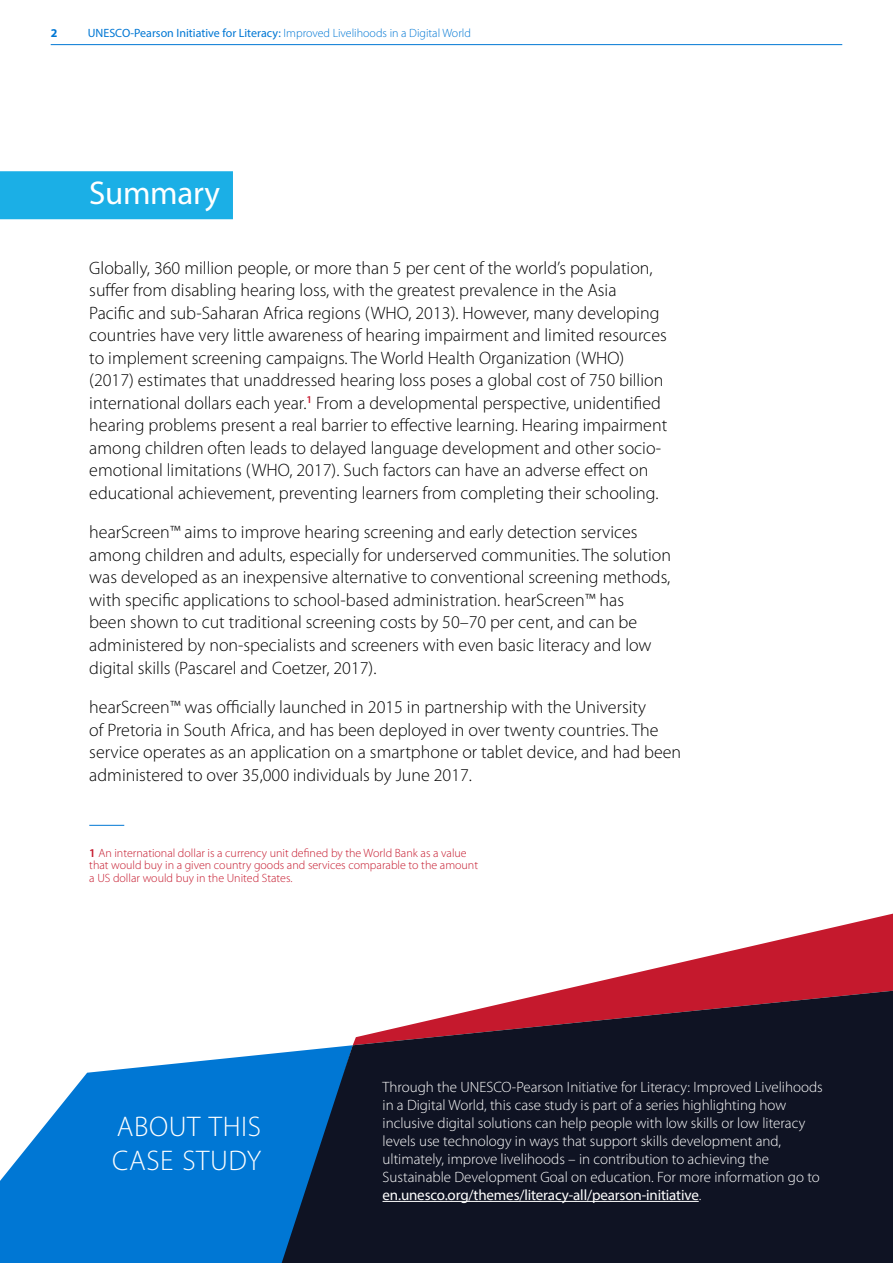
<style>
.page{position:relative;width:893px;height:1263px;background:#fff}
.page>*{position:absolute;margin:0;border:0;box-sizing:border-box;transform-origin:0 0}
.t1{font:33px "Myriad Pro";letter-spacing:-.01em;color:#fff}
.t2{font:300 28.5px/34.2px "Myriad Pro";letter-spacing:.02em;color:#fff}
.t3{font:300 18px/22.5px "Myriad Pro";color:#000}
.t4{font:300 15px/18px "Myriad Pro";color:#fff}
.t5{font:300 12px/12px "Myriad Pro";color:#c5192d}
.t6{font:12px "Myriad Pro";color:#0077d4}
.t7{font:700 12px "Myriad Pro";color:#0077d4}
.s1{font-weight:300}
.s2{font-weight:600}
.s3{font-weight:400}
</style>
<div class="page">
<hr style="left:51px;top:44px;width:791px;height:1px;background:#0077d4">
<div style="left:0;top:171px;width:233px;height:48px;background:#1bafe6"></div>
<hr style="left:89px;top:825px;width:35px;height:1px;background:#0077d4">
<svg style="left:0;top:1052px;width:282px;height:211px;background:#258ada"></svg>
<svg style="left:557px;top:914px;width:336px;height:77px"></svg>
<svg style="left:282px;top:991px;width:611px;height:272px;background:#252437"></svg>
<hr style="left:382px;top:1201px;width:317px;height:1px;background:#fff">
<p class="t7" style="left:51px;top:26px;width:8px">2</p>
<p class="t6" style="left:88px;top:26px;width:385px">UNESCO-Pearson Initiative for Literacy: <span class="s1">Improved Livelihoods in a Digital World</span></p>
<h1 class="t1" style="left:89px;top:173px;width:132px">Summary</h1>
<p class="t3" style="left:89px;top:256px;width:579px">Globally, 360 million people, or more than 5 per cent of the world’s population, suffer from disabling hearing loss, with the greatest prevalence in the Asia<br>Pacific and sub-Saharan Africa regions (WHO, 2013). However, many developing countries have very little awareness of hearing impairment and limited resources to implement screening campaigns. The World Health Organization (WHO) (2017) estimates that unaddressed hearing loss poses a global cost of 750 billion international dollars each year.<sup>1</sup> From a developmental perspective, unidentified hearing problems present a real barrier to effective learning. Hearing impairment among children often leads to delayed language development and other socio&shy;emotional limitations (WHO, 2017). Such factors can have an adverse effect on educational achievement, preventing learners from completing their schooling.</p>
<p class="t3" style="left:89px;top:521px;width:583px">hearScreen™ aims to improve hearing screening and early detection services among children and adults, especially for underserved communities. The solution was developed as an inexpensive alternative to conventional screening methods, with specific applications to school-based administration. hearScreen™ has<br>been shown to cut traditional screening costs by 50–70 per cent, and can be administered by non-specialists and screeners with even basic literacy and low digital skills (Pascarel and Coetzer, 2017).</p>
<p class="t3" style="left:89px;top:696px;width:593px">hearScreen™ was officially launched in 2015 in partnership with the University<br>of Pretoria in South Africa, and has been deployed in over twenty countries. The service operates as an application on a smartphone or tablet device, and had been administered to over 35,000 individuals by June 2017.</p>
<p class="t5" style="left:89px;top:846px;width:390px"><span class="s2">1</span> An international dollar is a currency unit defined by the World Bank as a value that would buy in a given country goods and services comparable to the amount</p>
<p class="t5" style="left:89px;top:872px;width:205px">a US dollar would buy in the United States.</p>
<h2 class="t2" style="left:112px;top:1109px;width:150px">ABOUT THIS<br>CASE STUDY</h2>
<p class="t4" style="left:382px;top:1078px;width:442px">Through the UNESCO-Pearson Initiative for Literacy: Improved Livelihoods in a Digital World, this case study is part of a series highlighting how inclusive digital solutions can help people with low skills or low literacy levels use technology in ways that support skills development and, ultimately, improve livelihoods – in contribution to achieving the Sustainable Development Goal on education. For more information go to <span class="s3">en.unesco.org/themes/literacy-all/pearson-initiative</span>.</p>
</div>
